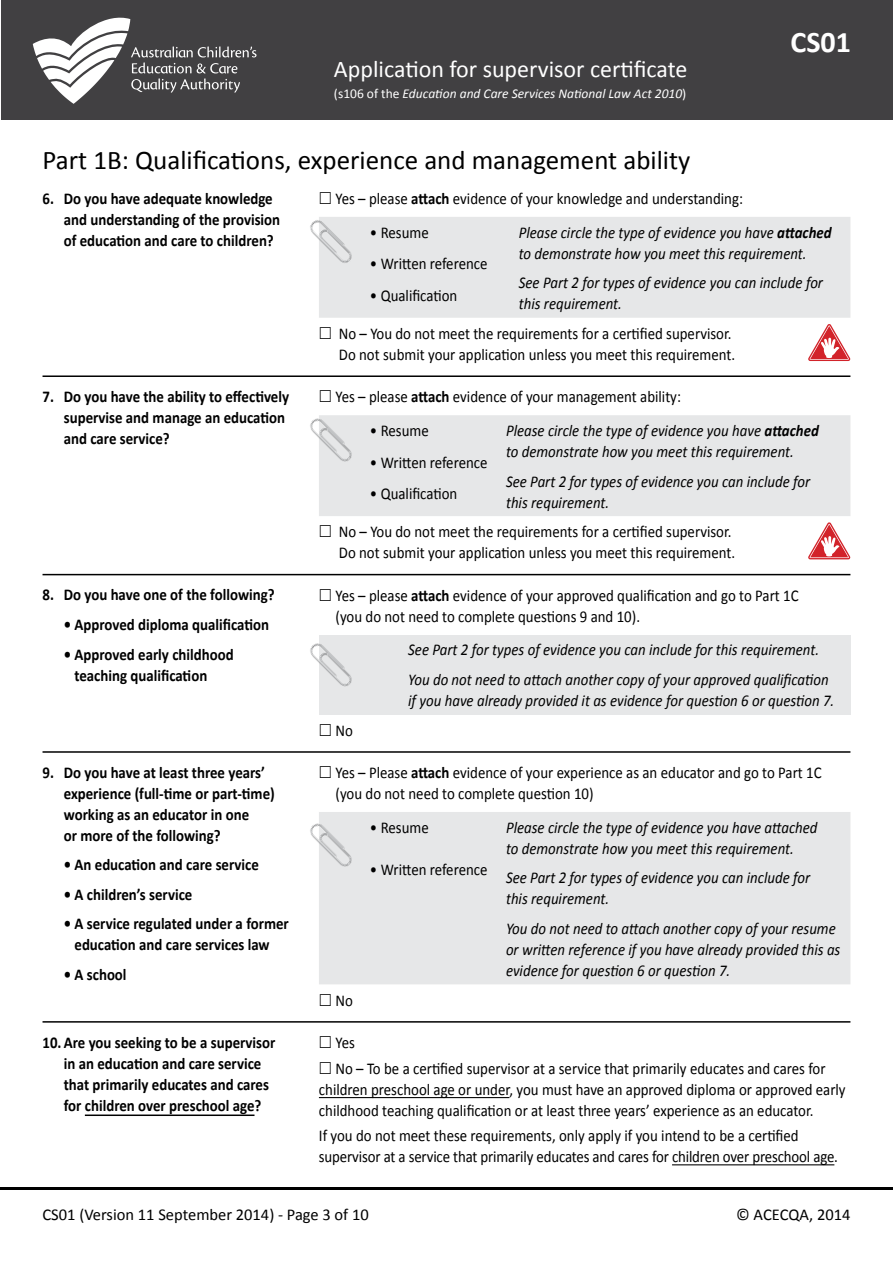
<style>
.page{position:relative;width:893px;height:1263px;background:#fff}
.page>*{position:absolute;margin:0;border:0;box-sizing:border-box;transform-origin:0 0}
.t1{font:700 30px "Calibri";color:#fff}
.t2{font:27px "Calibri";color:#000}
.t3{font:24px "Calibri";color:#fff}
.t4{font:16.5px/21px "Calibri";color:#000;scale:.9 1}
.t5{font:italic 16.5px/21px "Calibri";color:#000;scale:.9 1}
.t6{font:700 16.5px/21px "Calibri";color:#000;scale:.9 1}
.t7{font:16.5px "Calibri";color:#000}
.t8{font:italic 13.5px "Calibri";color:#fff}
.s1{font-style:normal}
.s2{font-weight:700}
</style>
<div class="page">
<hr style="left:0;top:1188px;width:893px;height:2px;background:#000">
<div style="left:1px;top:0;width:892px;height:119px;background:#414042"></div>
<svg style="left:33px;top:17px;width:224px;height:87px"></svg>
<div style="left:319px;top:217px;width:531px;height:101px;background:#e6e7e8"></div>
<svg style="left:808px;top:324px;width:42px;height:37px"></svg>
<hr style="left:43px;top:375px;width:807px;height:2px;background:#000">
<div style="left:319px;top:415px;width:531px;height:101px;background:#e6e7e8"></div>
<svg style="left:808px;top:522px;width:42px;height:38px"></svg>
<hr style="left:43px;top:574px;width:807px;height:1px;background:#000">
<div style="left:319px;top:635px;width:531px;height:79px;background:#e6e7e8"></div>
<hr style="left:43px;top:751px;width:807px;height:2px;background:#000">
<div style="left:319px;top:812px;width:531px;height:172px;background:#e6e7e8"></div>
<hr style="left:43px;top:1021px;width:807px;height:2px;background:#000">
<hr style="left:85px;top:1114px;width:169px;height:2px;background:#000">
<hr style="left:319px;top:1097px;width:190px;height:1px;background:#000">
<hr style="left:672px;top:1164px;width:162px;height:1px;background:#000">
<img style="left:310px;top:217px;width:48px;height:50px">
<img style="left:310px;top:415px;width:48px;height:50px">
<img style="left:310px;top:817px;width:48px;height:53px">
<img style="left:310px;top:643px;width:42px;height:44px">
<h3 class="t3" style="left:334px;top:54px;width:355px">Application for supervisor certificate</h3>
<p class="t8" style="left:334px;top:84px;width:354px"><span class="s1">(s106 of the</span> Education and Care Services National Law Act 2010<span class="s1">)</span></p>
<h1 class="t1" style="left:790px;top:23px;width:62px">CS01</h1>
<h2 class="t2" style="left:43px;top:143px;width:649px">Part 1B: Qualifications, experience and management ability</h2>
<p class="t6" style="left:64px;top:188px;width:242px;text-indent:-21px">6. Do you have adequate knowledge and understanding of the provision of education and care to children?</p>
<p class="t4" style="left:335px;top:188px;width:454px">Yes – please <span class="s2">attach</span> evidence of your knowledge and understanding:</p>
<p class="t5" style="left:519px;top:221px;width:349px">Please circle the type of evidence you have <span class="s2">attached </span>to demonstrate how you meet this requirement.</p>
<p class="t5" style="left:519px;top:272px;width:340px">See Part 2 for types of evidence you can include for this requirement.</p>
<p class="t4" style="left:339px;top:323px;width:442px">No – You do not meet the requirements for a certified supervisor.<br>Do not submit your application unless you meet this requirement.</p>
<p class="t4" style="left:370px;top:222px;width:67px">• Resume</p>
<p class="t4" style="left:370px;top:253px;width:132px">• Written reference</p>
<p class="t4" style="left:370px;top:285px;width:99px">• Qualification</p>
<p class="t6" style="left:64px;top:386px;width:252px;text-indent:-21px">7. Do you have the ability to effectively supervise and manage an education and care service?</p>
<p class="t4" style="left:335px;top:387px;width:385px">Yes – please <span class="s2">attach</span> evidence of your management ability:</p>
<p class="t5" style="left:506px;top:419px;width:349px">Please circle the type of evidence you have <span class="s2">attached </span>to demonstrate how you meet this requirement.</p>
<p class="t5" style="left:506px;top:470px;width:340px">See Part 2 for types of evidence you can include for this requirement.</p>
<p class="t4" style="left:339px;top:521px;width:442px">No – You do not meet the requirements for a certified supervisor.<br>Do not submit your application unless you meet this requirement.</p>
<p class="t4" style="left:370px;top:420px;width:67px">• Resume</p>
<p class="t4" style="left:370px;top:452px;width:132px">• Written reference</p>
<p class="t4" style="left:370px;top:483px;width:99px">• Qualification</p>
<p class="t6" style="left:43px;top:584px;width:259px">8. Do you have one of the following?</p>
<p class="t6" style="left:64px;top:614px;width:230px">• Approved diploma qualification</p>
<p class="t6" style="left:75px;top:643px;width:178px;text-indent:-11px">• Approved early childhood teaching qualification</p>
<p class="t6" style="left:64px;top:762px;width:236px;text-indent:-21px">9. Do you have at least three years’ experience (full-time or part-time) working as an educator in one<br>or more of the following?</p>
<p class="t6" style="left:64px;top:854px;width:218px">• An education and care service</p>
<p class="t6" style="left:64px;top:884px;width:144px">• A children’s service</p>
<p class="t6" style="left:64px;top:913px;width:252px;text-align:center">• A service regulated under a former education and care services law</p>
<p class="t6" style="left:64px;top:964px;width:71px">• A school</p>
<p class="t4" style="left:335px;top:585px;width:516px">Yes – please <span class="s2">attach</span> evidence of your approved qualification and go to Part 1C (you do not need to complete questions 9 and 10).</p>
<p class="t5" style="left:408px;top:635px;width:469px;line-height:29.5px">See Part 2 for types of evidence you can include for this requirement.<br>You do not need to attach another copy of your approved qualification</p>
<p class="t5" style="left:408px;top:689px;width:475px">if you have already provided it as evidence for question 6 or question 7.</p>
<p class="t4" style="left:335px;top:720px;width:21px">No</p>
<p class="t4" style="left:335px;top:762px;width:542px">Yes – Please <span class="s2">attach</span> evidence of your experience as an educator and go to Part 1C (you do not need to complete question 10)</p>
<p class="t4" style="left:370px;top:817px;width:67px">• Resume</p>
<p class="t4" style="left:370px;top:859px;width:132px">• Written reference</p>
<p class="t5" style="left:506px;top:816px;width:348px">Please circle the type of evidence you have attached to demonstrate how you meet this requirement.</p>
<p class="t5" style="left:506px;top:867px;width:340px">See Part 2 for types of evidence you can include for this requirement.</p>
<p class="t5" style="left:506px;top:917px;width:373px">You do not need to attach another copy of your resume or written reference if you have already provided this as evidence for question 6 or question 7.</p>
<p class="t4" style="left:335px;top:990px;width:21px">No</p>
<p class="t6" style="left:64px;top:1032px;width:237px;text-indent:-21px">10.Are you seeking to be a supervisor in an education and care service that primarily educates and cares for children over preschool age?</p>
<p class="t4" style="left:335px;top:1030px;width:546px;line-height:25.5px">Yes<br>No – To be a certified supervisor at a service that primarily educates and cares for</p>
<p class="t4" style="left:319px;top:1079px;width:587px">children preschool age or under, you must have an approved diploma or approved early childhood teaching qualification or at least three years’ experience as an educator.</p>
<p class="t4" style="left:319px;top:1125px;width:578px">If you do not meet these requirements, only apply if you intend to be a certified supervisor at a service that primarily educates and cares for children over preschool age.</p>
<p class="t7" style="left:43px;top:1204px;width:328px">CS01 (Version 11 September 2014) - Page 3 of 10</p>
<p class="t7" style="left:736px;top:1204px;width:116px">© ACECQA, 2014</p>
</div>
